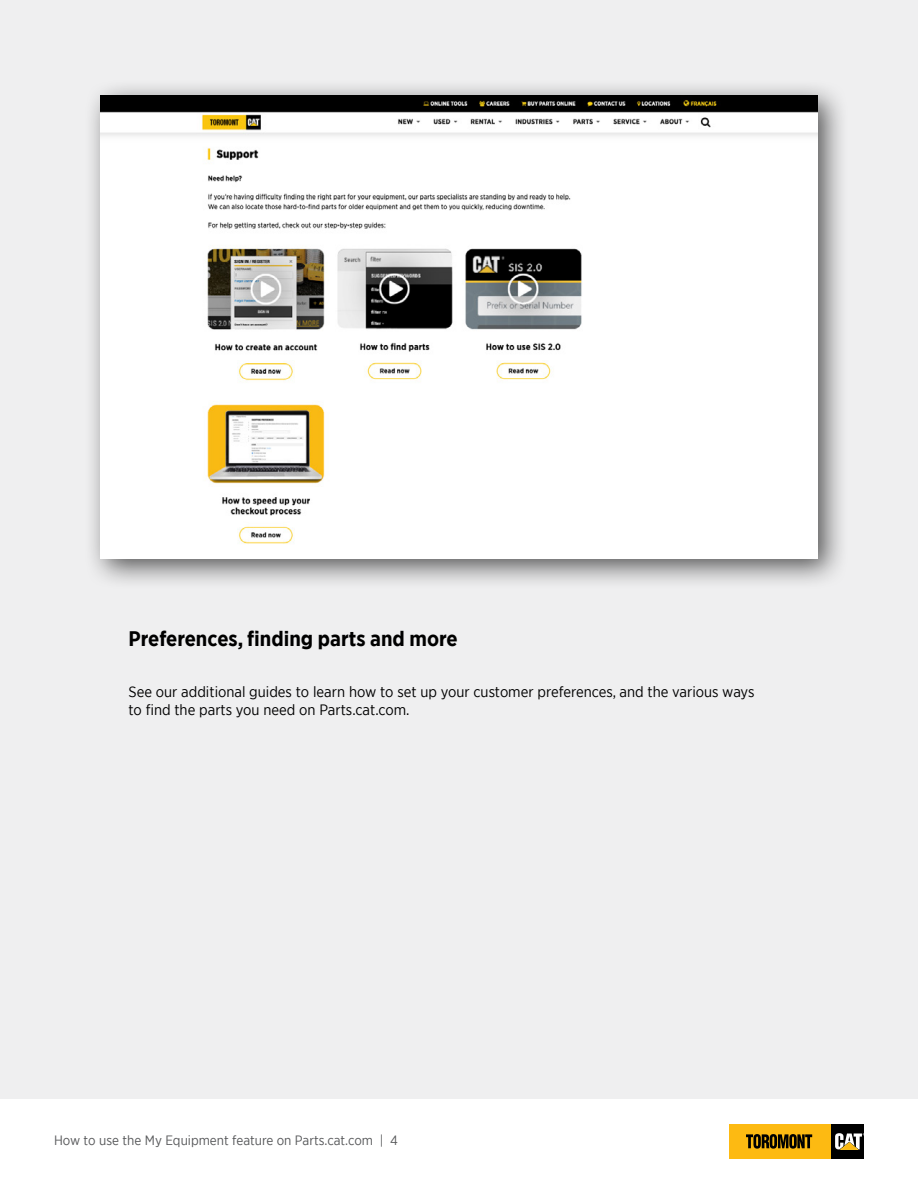
<style>
.page{position:relative;width:918px;height:1188px;background:#fff}
.page>*{position:absolute;margin:0;border:0;box-sizing:border-box;transform-origin:0 0}
.subheading{font:700 21px "Gotham Narrow";color:#000}
.paragraphc{font:15px/18px "Gotham Narrow";color:#000}
.t1{font:13.5px "Gotham Narrow";color:#58595b}
</style>
<div class="page">
<div style="left:729px;top:1124px;width:102px;height:35px;background:#fdba12"></div>
<div style="left:831px;top:1124px;width:33px;height:35px;background:#000"></div>
<svg style="left:835px;top:1133px;width:29px;height:17px"></svg>
<svg style="left:746px;top:1134px;width:66px;height:15px"></svg>
<div style="left:0;top:0;width:918px;height:1098px;background:#efeff0"></div>
<div style="left:84px;top:79px;width:765px;height:512px;background:#000;opacity:.65"></div>
<img style="left:101px;top:95px;width:716px;height:464px">
<p class="subheading" style="left:129px;top:626px;width:331px">Preferences, finding parts and more</p>
<p class="paragraphc" style="left:129px;top:683px;width:627px">See our additional guides to learn how to set up your customer preferences, and the various ways to find the parts you need on Parts.cat.com.</p>
<p class="t1" style="left:54px;top:1132px;width:346px">How to use the My Equipment feature on Parts.cat.com | 4</p>
</div>
